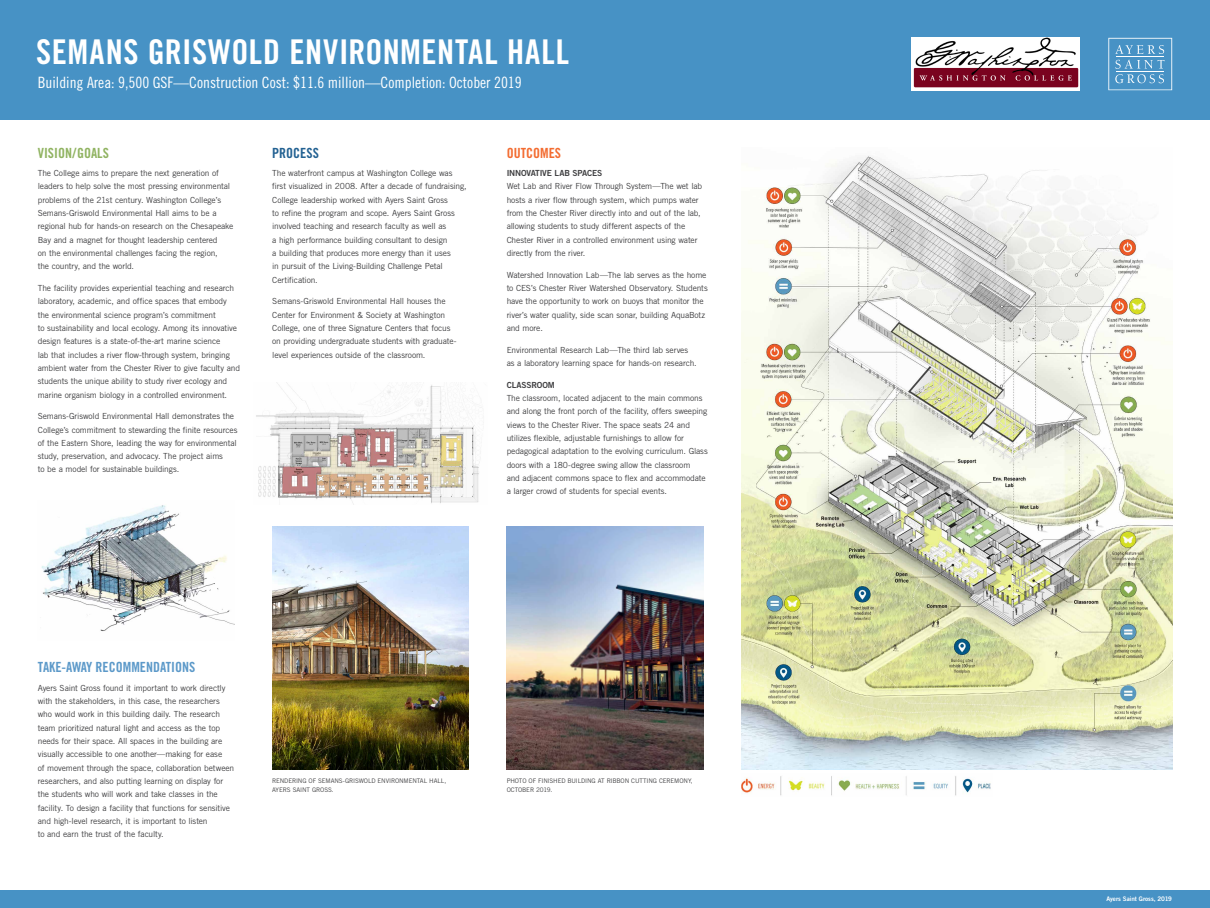
<style>
.page{position:relative;width:1210px;height:908px;background:#fff}
.page>*{position:absolute;margin:0;border:0;box-sizing:border-box;transform-origin:0 0}
.t1{font:34.09px "Trade Gothic LT Std Bd Cn 20";letter-spacing:.015em;color:#fff}
.t2{font:15.57px "Trade Gothic LT Std Cn 18";color:#fff}
.t3{font:14px "Trade Gothic LT Std Bd Cn 20";color:#5c99c9}
.t4{font:14px "Trade Gothic LT Std Bd Cn 20";color:#90b361}
.t5{font:14px "Trade Gothic LT Std Bd Cn 20";color:#f36c31}
.t6{font:14px "Trade Gothic LT Std Bd Cn 20";color:#226192}
.t7{font:8.4px/13.3px "Trade Gothic LT Std";letter-spacing:-.015em;color:#404042}
.t8{font:8.4px "Trade Gothic LT Std Bd 2";letter-spacing:-.02em;color:#404042}
.t9{font:6.3px/9.1px "Trade Gothic LT Std";letter-spacing:-.02em;color:#404042}
.t10{font:6.3px "Trade Gothic LT Std Bd 2";letter-spacing:-.015em;color:#fff}
</style>
<div class="page">
<div style="left:0;top:890px;width:1210px;height:17px;background:#4792c5"></div>
<div style="left:0;top:0;width:1210px;height:120px;background:#4792c5"></div>
<img style="left:741px;top:156px;width:431px;height:613px">
<img style="left:741px;top:776px;width:250px;height:20px">
<img style="left:272px;top:526px;width:197px;height:243px">
<img style="left:256px;top:383px;width:226px;height:120px">
<img style="left:41px;top:505px;width:193px;height:126px">
<img style="left:911px;top:38px;width:168px;height:52px">
<svg style="left:1108px;top:38px;width:64px;height:52px"></svg>
<hr style="left:1116px;top:57px;width:48px;height:1px;background:#fff">
<hr style="left:1116px;top:71px;width:48px;height:1px;background:#fff">
<img style="left:507px;top:526px;width:196px;height:243px">
<h1 class="t1" style="left:36px;top:31px;width:534px">SEMANS GRISWOLD ENVIRONMENTAL HALL</h1>
<h2 class="t2" style="left:38px;top:73px;width:485px">Building Area: 9,500 GSF—Construction Cost: $11.6 million—Completion: October 2019</h2>
<h3 class="t4" style="left:38px;top:144px;width:73px">VISION/GOALS</h3>
<p class="t7" style="left:38px;top:166px;width:197px">The College aims to prepare the next generation of leaders to help solve the most pressing environmental problems of the 21st century. Washington College’s Semans-Griswold Environmental Hall aims to be a regional hub for hands-on research on the Chesapeake Bay and a magnet for thought leadership centered<br>on the environmental challenges facing the region,<br>the country, and the world.</p>
<p class="t7" style="left:38px;top:281px;width:204px">The facility provides experiential teaching and research laboratory, academic, and office spaces that embody the environmental science program’s commitment<br>to sustainability and local ecology. Among its innovative design features is a state-of-the-art marine science<br>lab that includes a river flow-through system, bringing ambient water from the Chester River to give faculty and students the unique ability to study river ecology and marine organism biology in a controlled environment.</p>
<p class="t7" style="left:38px;top:409px;width:201px">Semans-Griswold Environmental Hall demonstrates the College’s commitment to stewarding the finite resources of the Eastern Shore, leading the way for environmental study, preservation, and advocacy. The project aims<br>to be a model for sustainable buildings.</p>
<h3 class="t6" style="left:272px;top:144px;width:48px">PROCESS</h3>
<p class="t7" style="left:272px;top:166px;width:196px">The waterfront campus at Washington College was first visualized in 2008. After a decade of fundraising, College leadership worked with Ayers Saint Gross<br>to refine the program and scope. Ayers Saint Gross involved teaching and research faculty as well as<br>a high performance building consultant to design<br>a building that produces more energy than it uses<br>in pursuit of the Living-Building Challenge Petal Certification.</p>
<p class="t7" style="left:272px;top:294px;width:186px">Semans-Griswold Environmental Hall houses the Center for Environment &amp; Society at Washington College, one of three Signature Centers that focus on providing undergraduate students with graduate&shy;level experiences outside of the classroom.</p>
<h3 class="t5" style="left:507px;top:144px;width:56px">OUTCOMES</h3>
<p class="t8" style="left:507px;top:168px;width:97px">INNOVATIVE LAB SPACES</p>
<p class="t7" style="left:507px;top:180px;width:197px">Wet Lab and River Flow Through System—The wet lab hosts a river flow through system, which pumps water from the Chester River directly into and out of the lab, allowing students to study different aspects of the Chester River in a controlled environment using water directly from the river.</p>
<p class="t7" style="left:507px;top:268px;width:203px">Watershed Innovation Lab—The lab serves as the home to CES’s Chester River Watershed Observatory. Students have the opportunity to work on buoys that monitor the river’s water quality, side scan sonar, building AquaBotz and more.</p>
<p class="t7" style="left:507px;top:343px;width:191px">Environmental Research Lab—The third lab serves as a laboratory learning space for hands-on research.</p>
<p class="t8" style="left:507px;top:379px;width:50px">CLASSROOM</p>
<p class="t7" style="left:507px;top:391px;width:203px">The classroom, located adjacent to the main commons and along the front porch of the facility, offers sweeping views to the Chester River. The space seats 24 and utilizes flexible, adjustable furnishings to allow for pedagogical adaptation to the evolving curriculum. Glass doors with a 180-degree swing allow the classroom<br>and adjacent commons space to flex and accommodate a larger crowd of students for special events.</p>
<h3 class="t3" style="left:38px;top:658px;width:159px">TAKE-AWAY RECOMMENDATIONS</h3>
<p class="t7" style="left:38px;top:680px;width:198px">Ayers Saint Gross found it important to work directly with the stakeholders, in this case, the researchers who would work in this building daily. The research team prioritized natural light and access as the top needs for their space. All spaces in the building are visually accessible to one another—making for ease<br>of movement through the space, collaboration between researchers, and also putting learning on display for the students who will work and take classes in the facility. To design a facility that functions for sensitive and high-level research, it is important to listen<br>to and earn the trust of the faculty.</p>
<p class="t9" style="left:272px;top:775px;width:175px">RENDERING OF SEMANS-GRISWOLD ENVIRONMENTAL HALL,<br>AYERS SAINT GROSS.</p>
<p class="t9" style="left:507px;top:775px;width:188px">PHOTO OF FINISHED BUILDING AT RIBBON CUTTING CEREMONY,<br>OCTOBER 2019.</p>
<p class="t10" style="left:1106px;top:894px;width:67px">Ayers Saint Gross, 2019</p>
</div>
